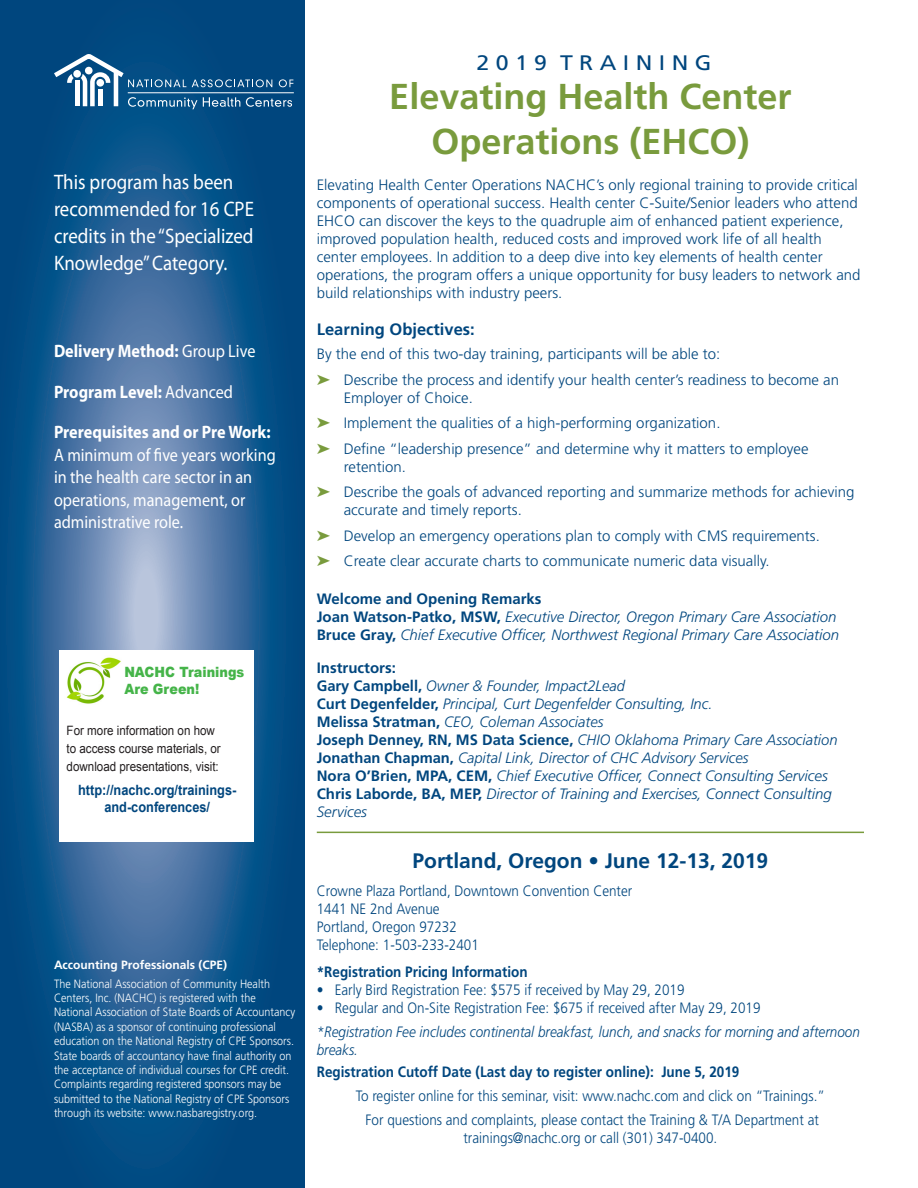
<style>
.page{position:relative;width:918px;height:1188px;background:#fff}
.page>*{position:absolute;margin:0;border:0;box-sizing:border-box;transform-origin:0 0}
.Flyer_hd1{font:700 36px/45px "Frutiger";color:#799b3d;text-align:center}
.Ag_obj{font:21px/27px "Myriad Pro";color:#fff;scale:.9 1}
.t1{font:700 21px "Frutiger";color:#00467e}
.FGMtext{font:21px "Frutiger";color:#00467e;scale:1.1 1}
.Ag_obj-2{font:18px/22.5px "Myriad Pro";color:#fff;scale:.9 1}
.Ag_obj-3{font:700 18px "Myriad Pro";color:#fff;scale:.9 1}
.Subhead_1_gl_hd{font:700 16.5px "Frutiger";color:#00467e}
.Subhead_1_gl_hd-2{font:italic 300 15px/18px "Frutiger";color:#00467e}
.Subhead_1_gl_hd-3{font:300 15px/18px "Frutiger";color:#00467e}
.POMtext{font:300 15px/18px "Frutiger";color:#00467e}
.POMtext-2{font:300 15px "Frutiger";color:#00467e;scale:.9 1}
.tenta_bul_3{font:300 15px/18px "Frutiger";color:#00467e;text-align:center;scale:.9 1}
.Subhead_1_gl_hd-4{font:700 15px "Frutiger";color:#00467e;scale:.9 1}
.Subhead_1_gl_hd-5{font:italic 300 15px/18px "Frutiger";color:#00467e;scale:.9 1}
.Subhead_1_gl_hd-6{font:700 15px "Frutiger";color:#00467e}
.NEW_ag_text{font:700 14.25px/16.8px "Arial";color:#00467e;text-align:center;scale:.9 1}
.NEW_ag_text-2{font:900 14.25px/16.8px "Arial";color:#45b449;scale:.9 1}
.NEW_ag_text-3{font:12.9px/18px "Arial";color:#231f20;scale:.9 1}
.POMtext-3{font:300 12px/14.4px "Frutiger";color:#fff;scale:.9 1}
.POMtext-4{font:700 12px "Frutiger";color:#fff}
.s1{font-weight:400}
.s2{font-weight:700}
.s3{color:#799b3d}
.s4{font-weight:700;font-style:normal}
</style>
<div class="page">
<svg style="left:0;top:0;width:304px;height:1188px;background:#1f5d91"></svg>
<hr style="left:317px;top:832px;width:547px;height:1px;background:#799b3d">
<svg style="left:54px;top:54px;width:239px;height:55px;background:#296695"></svg>
<hr style="left:128px;top:93px;width:166px;height:1px;background:#fff">
<div style="left:59px;top:650px;width:195px;height:192px;background:#fff"></div>
<img style="left:66px;top:657px;width:55px;height:47px">
<p class="Ag_obj" style="left:54px;top:168px;width:224px">This program has been recommended for 16 CPE credits in the “Specialized<br>Knowledge” Category.</p>
<p class="Ag_obj-3" style="left:54px;top:339px;width:225px">Delivery Method: <span class="s1">Group Live</span></p>
<p class="Ag_obj-3" style="left:54px;top:380px;width:201px">Program Level: <span class="s1">Advanced</span></p>
<p class="Ag_obj-2" style="left:54px;top:421px;width:248px"><span class="s2">Prerequisites and or Pre Work:<br></span>A minimum of five years working in the health care sector in an operations, management, or administrative role.</p>
<p class="NEW_ag_text-2" style="left:124px;top:663px;width:135px">NACHC Trainings<br>Are Green!</p>
<p class="NEW_ag_text-3" style="left:67px;top:721px;width:173px">For more information on how to access course materials, or download presentations, visit:</p>
<p class="NEW_ag_text" style="left:78px;top:782px;width:177px">http://nachc.org/trainings&shy;and-conferences/</p>
<p class="POMtext-4" style="left:54px;top:958px;width:175px">Accounting Professionals (CPE)</p>
<p class="POMtext-3" style="left:54px;top:976px;width:269px">The National Association of Community Health Centers, Inc. (NACHC) is registered with the National Association of State Boards of Accountancy (NASBA) as a sponsor of continuing professional education on the National Registry of CPE Sponsors.<br>State boards of accountancy have final authority on the acceptance of individual courses for CPE credit.<br>Complaints regarding registered sponsors may be submitted to the National Registry of CPE Sponsors through its website: www.nasbaregistry.org.</p>
<p class="FGMtext" style="left:477px;top:51px;width:215px">2 0 1 9 T R A I N I N G</p>
<p class="Flyer_hd1" style="left:389px;top:74px;width:404px">Elevating Health Center<br>Operations (EHCO)</p>
<p class="POMtext" style="left:317px;top:176px;width:545px">Elevating Health Center Operations NACHC’s only regional training to provide critical components of operational success. Health center C-Suite/Senior leaders who attend EHCO can discover the keys to the quadruple aim of enhanced patient experience, improved population health, reduced costs and improved work life of all health center employees. In addition to a deep dive into key elements of health center operations, the program offers a unique opportunity for busy leaders to network and build relationships with industry peers.</p>
<p class="Subhead_1_gl_hd" style="left:317px;top:320px;width:160px">Learning Objectives:</p>
<p class="Subhead_1_gl_hd-3" style="left:317px;top:345px;width:405px">By the end of this two-day training, participants will be able to:</p>
<p class="Subhead_1_gl_hd-3" style="left:344px;top:371px;width:497px;text-indent:-27px"><span class="s3">➤</span> Describe the process and identify your health center’s readiness to become an<br>Employer of Choice.</p>
<p class="Subhead_1_gl_hd-3" style="left:317px;top:414px;width:405px"><span class="s3">➤</span> Implement the qualities of a high-performing organization.</p>
<p class="Subhead_1_gl_hd-3" style="left:344px;top:440px;width:466px;text-indent:-27px"><span class="s3">➤</span> Define “leadership presence” and determine why it matters to employee retention.</p>
<p class="Subhead_1_gl_hd-3" style="left:344px;top:483px;width:512px;text-indent:-27px"><span class="s3">➤</span> Describe the goals of advanced reporting and summarize methods for achieving accurate and timely reports.</p>
<p class="Subhead_1_gl_hd-3" style="left:317px;top:527px;width:505px"><span class="s3">➤</span> Develop an emergency operations plan to comply with CMS requirements.</p>
<p class="Subhead_1_gl_hd-3" style="left:317px;top:552px;width:454px"><span class="s3">➤</span> Create clear accurate charts to communicate numeric data visually.</p>
<p class="Subhead_1_gl_hd-6" style="left:317px;top:590px;width:226px">Welcome and Opening Remarks</p>
<p class="Subhead_1_gl_hd-2" style="left:317px;top:608px;width:521px"><span class="s4">Joan Watson-Patko, MSW,</span> Executive Director, Oregon Primary Care Association</p>
<p class="Subhead_1_gl_hd-2" style="left:317px;top:626px;width:524px"><span class="s4">Bruce Gray,</span> Chief Executive Officer, Northwest Regional Primary Care Association</p>
<p class="Subhead_1_gl_hd-6" style="left:317px;top:659px;width:81px">Instructors:</p>
<p class="Subhead_1_gl_hd-2" style="left:317px;top:677px;width:310px"><span class="s4">Gary Campbell,</span> Owner &amp; Founder, Impact2Lead</p>
<p class="Subhead_1_gl_hd-2" style="left:317px;top:695px;width:397px"><span class="s4">Curt Degenfelder,</span> Principal, Curt Degenfelder Consulting, Inc.</p>
<p class="Subhead_1_gl_hd-2" style="left:317px;top:713px;width:288px"><span class="s4">Melissa Stratman,</span> CEO, Coleman Associates</p>
<p class="Subhead_1_gl_hd-2" style="left:317px;top:731px;width:522px"><span class="s4">Joseph Denney, RN, MS Data Science,</span> CHIO Oklahoma Primary Care Association</p>
<p class="Subhead_1_gl_hd-2" style="left:317px;top:749px;width:433px"><span class="s4">Jonathan Chapman,</span> Capital Link, Director of CHC Advisory Services</p>
<p class="Subhead_1_gl_hd-2" style="left:317px;top:767px;width:513px"><span class="s4">Nora O’Brien, MPA, CEM,</span> Chief Executive Officer, Connect Consulting Services</p>
<p class="Subhead_1_gl_hd-2" style="left:317px;top:785px;width:517px"><span class="s4">Chris Laborde, BA, MEP,</span> Director of Training and Exercises, Connect Consulting<br>Services</p>
<p class="t1" style="left:413px;top:848px;width:357px">Portland, Oregon • June 12-13, 2019</p>
<p class="POMtext-2" style="left:317px;top:882px;width:352px">Crowne Plaza Portland, Downtown Convention Center</p>
<p class="POMtext-2" style="left:317px;top:900px;width:138px">1441 NE 2nd Avenue</p>
<p class="POMtext-2" style="left:317px;top:918px;width:157px">Portland, Oregon 97232</p>
<p class="POMtext-2" style="left:317px;top:936px;width:182px">Telephone: 1-503-233-2401</p>
<p class="Subhead_1_gl_hd-4" style="left:317px;top:963px;width:236px">*Registration Pricing Information</p>
<p class="POMtext-2" style="left:317px;top:981px;width:410px">• Early Bird Registration Fee: $575 if received by May 29, 2019</p>
<p class="POMtext-2" style="left:317px;top:999px;width:495px">• Regular and On-Site Registration Fee: $675 if received after May 29, 2019</p>
<p class="Subhead_1_gl_hd-5" style="left:317px;top:1022px;width:605px">*Registration Fee includes continental breakfast, lunch, and snacks for morning and afternoon breaks.</p>
<p class="Subhead_1_gl_hd-4" style="left:317px;top:1063px;width:471px">Registration Cutoff Date (Last day to register online): June 5, 2019</p>
<p class="tenta_bul_3" style="left:356px;top:1087px;width:523px">To register online for this seminar, visit: www.nachc.com and click on “Trainings.”</p>
<p class="tenta_bul_3" style="left:366px;top:1111px;width:505px">For questions and complaints, please contact the Training &amp; T/A Department at trainings@nachc.org or call (301) 347-0400.</p>
</div>
